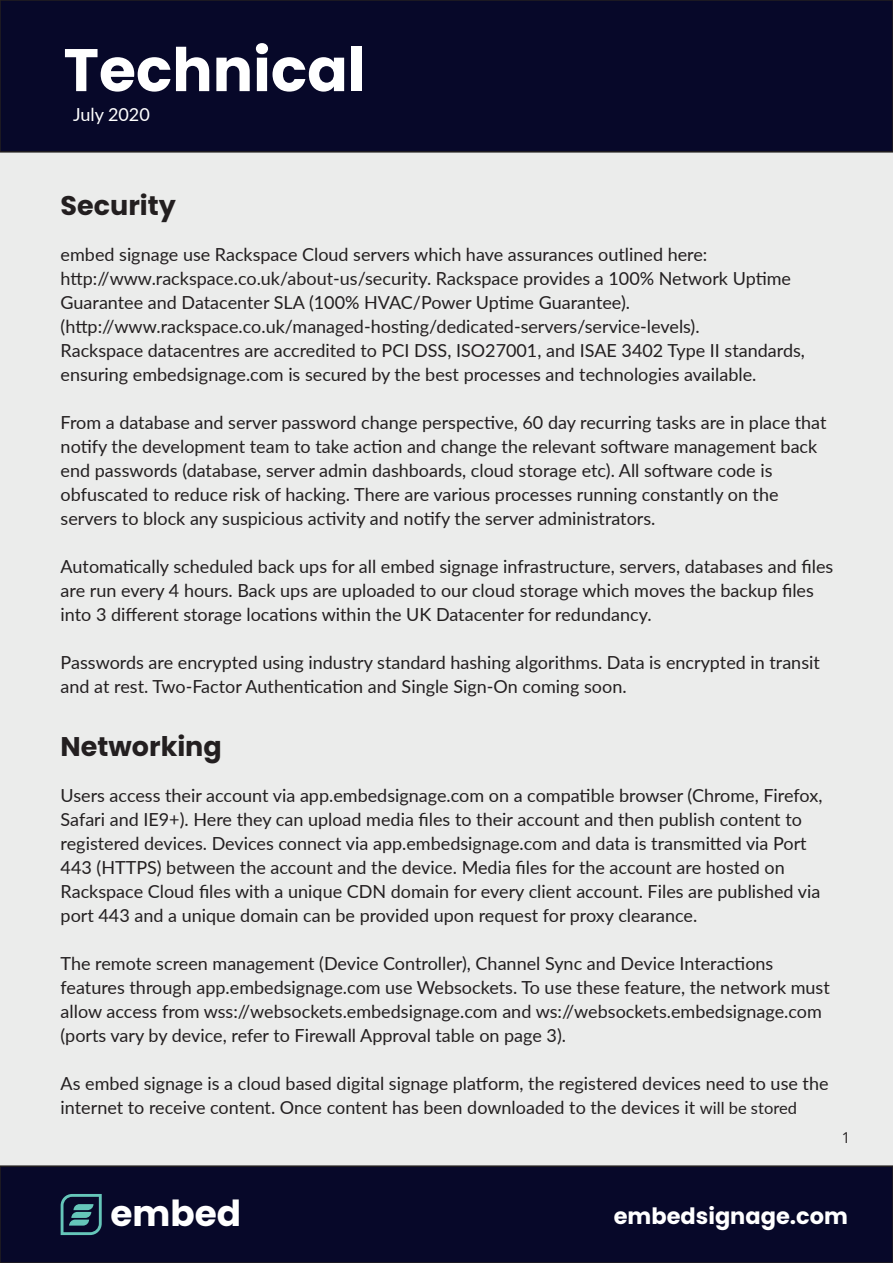
<style>
.page{position:relative;width:893px;height:1263px;background:#fff}
.page>*{position:absolute;margin:0;border:0;box-sizing:border-box;transform-origin:0 0}
.t1{font:700 60px "Poppins";color:#fff}
.t2{font:700 35.85px "Poppins";color:#fff}
.t3{font:700 27px "Poppins";color:#231f20}
.t4{font:700 22.5px "Poppins";color:#fff}
.t5{font:18px/24px "Lato";color:#231f20}
.t6{font:18px "Lato";color:#fff}
.t7{font:15px "Open Sans";color:#231f20}
.s1{font-size:16.5px}
</style>
<div class="page">
<div style="left:0;top:153px;width:893px;height:1013px;background:#ebeceb"></div>
<div style="left:0;top:1166px;width:893px;height:97px;background:#070829"></div>
<div style="left:0;top:1165px;width:893px;height:98px;border:2px solid #231f20"></div>
<div style="left:0;top:0;width:893px;height:152px;background:#070829"></div>
<div style="left:0;top:0;width:893px;height:153px;border:2px solid #231f20"></div>
<svg style="left:61px;top:1194px;width:41px;height:41px"></svg>
<h1 class="t1" style="left:64px;top:35px;width:304px">Technical</h1>
<p class="t6" style="left:73px;top:102px;width:78px">July 2020</p>
<h3 class="t3" style="left:61px;top:190px;width:117px">Security</h3>
<p class="t5" style="left:61px;top:242px;width:746px">embed signage use Rackspace Cloud servers which have assurances outlined here: http://www.rackspace.co.uk/about-us/security. Rackspace provides a 100% Network Uptime Guarantee and Datacenter SLA (100% HVAC/Power Uptime Guarantee). (http://www.rackspace.co.uk/managed-hosting/dedicated-servers/service-levels).<br>Rackspace datacentres are accredited to PCI DSS, ISO27001, and ISAE 3402 Type II standards, ensuring embedsignage.com is secured by the best processes and technologies available.</p>
<p class="t5" style="left:61px;top:410px;width:767px">From a database and server password change perspective, 60 day recurring tasks are in place that notify the development team to take action and change the relevant software management back end passwords (database, server admin dashboards, cloud storage etc). All software code is obfuscated to reduce risk of hacking. There are various processes running constantly on the servers to block any suspicious activity and notify the server administrators.</p>
<p class="t5" style="left:61px;top:554px;width:774px">Automatically scheduled back ups for all embed signage infrastructure, servers, databases and files are run every 4 hours. Back ups are uploaded to our cloud storage which moves the backup files into 3 different storage locations within the UK Datacenter for redundancy.</p>
<p class="t5" style="left:61px;top:650px;width:761px">Passwords are encrypted using industry standard hashing algorithms. Data is encrypted in transit and at rest. Two-Factor Authentication and Single Sign-On coming soon.</p>
<h3 class="t3" style="left:61px;top:731px;width:163px">Networking</h3>
<p class="t5" style="left:61px;top:782px;width:763px">Users access their account via app.embedsignage.com on a compatible browser (Chrome, Firefox, Safari and IE9+). Here they can upload media files to their account and then publish content to registered devices. Devices connect via app.embedsignage.com and data is transmitted via Port 443 (HTTPS) between the account and the device. Media files for the account are hosted on Rackspace Cloud files with a unique CDN domain for every client account. Files are published via port 443 and a unique domain can be provided upon request for proxy clearance.</p>
<p class="t5" style="left:61px;top:950px;width:771px">The remote screen management (Device Controller), Channel Sync and Device Interactions features through app.embedsignage.com use Websockets. To use these feature, the network must allow access from wss://websockets.embedsignage.com and ws://websockets.embedsignage.com (ports vary by device, refer to Firewall Approval table on page 3).</p>
<p class="t5" style="left:61px;top:1070px;width:769px">As embed signage is a cloud based digital signage platform, the registered devices need to use the internet to receive content. Once content has been downloaded to the devices it <span class="s1">will be stored</span></p>
<p class="t7" style="left:842px;top:1127px;width:10px">1</p>
<h2 class="t2" style="left:110px;top:1193px;width:132px">embed</h2>
<p class="t4" style="left:614px;top:1203px;width:236px">embedsignage.com</p>
</div>
